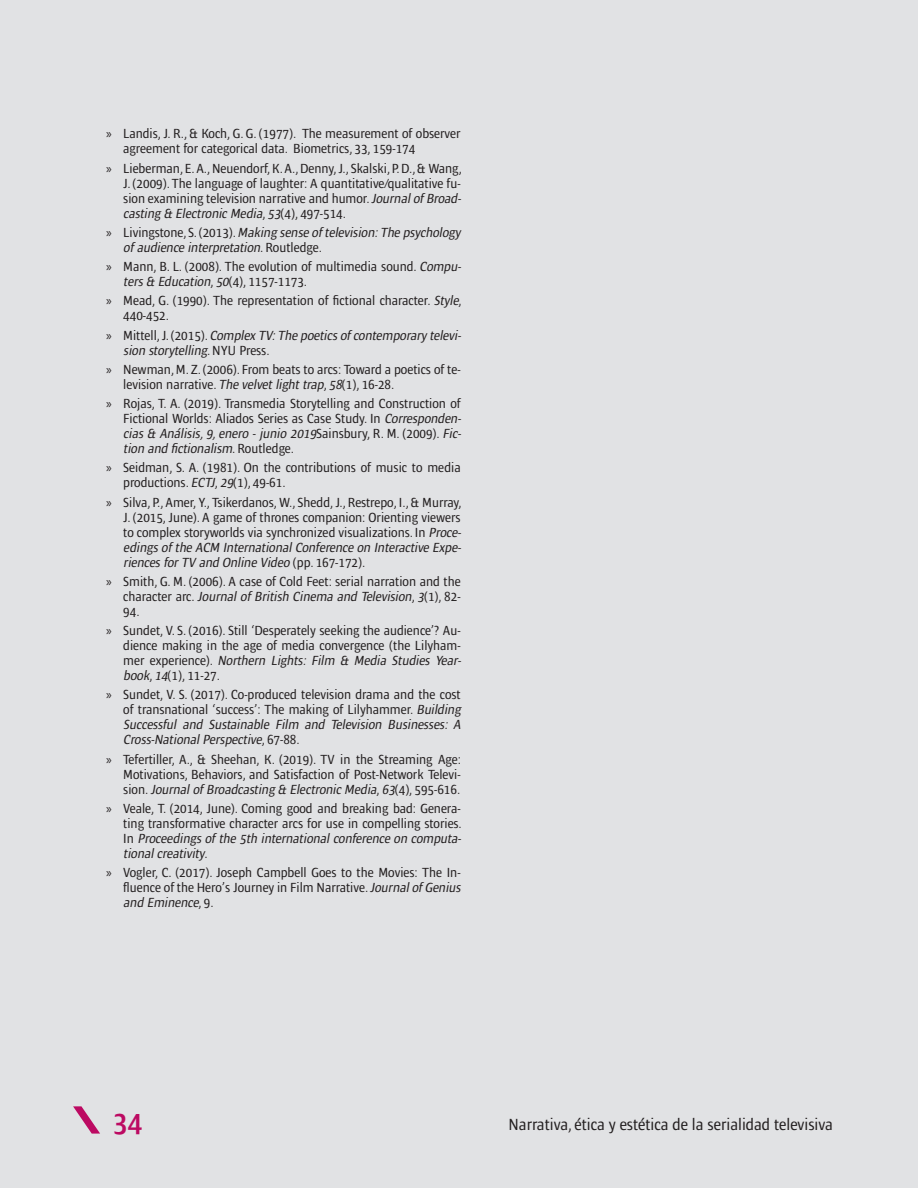
<style>
.page{position:relative;width:918px;height:1188px;background:#e1e2e4}
.page>*{position:absolute;margin:0;border:0;box-sizing:border-box;transform-origin:0 0}
.t1{font:600 condensed 30px "Ardoise Std";color:#bc0a62}
.t2{font:condensed 16.5px "Ardoise Std";color:#231f20}
.t3{font:condensed 13.5px/15px "Ardoise Std";color:#231f20}
.t4{font:italic condensed 13.5px/15px "Ardoise Std";color:#231f20}
.s1{font-family:"Myriad Pro";font-stretch:normal}
.s2{font-style:italic}
.s3{font-family:"Myriad Pro";font-style:normal;font-stretch:normal}
.s4{font-style:normal}
</style>
<div class="page">
<svg style="left:73px;top:1106px;width:27px;height:28px"></svg>
<p class="t3" style="left:123px;top:126px;width:339px;text-indent:-17px"><span class="s1">»</span> Landis, J. R., &amp; Koch, G. G. (1977). The measurement of observer agreement for categorical data. Biometrics, 33, 159-174</p>
<p class="t3" style="left:123px;top:161px;width:342px;text-indent:-17px"><span class="s1">»</span> Lieberman, E. A., Neuendorf, K. A., Denny, J., Skalski, P. D., &amp; Wang, J. (2009). The language of laughter: A quantitative/qualitative fu&shy;sion examining television narrative and humor.<span class="s2">Journalof Broad&shy;casting &amp; Electronic Media</span>, <span class="s2">53</span>( 4 ) , 4 9 7 - 5 1 4 .</p>
<p class="t4" style="left:123px;top:225px;width:341px;text-indent:-17px"><span class="s3">»</span> <span class="s4">L i v i n gst o n e, S . ( 2 0 1 3 ) .</span> Making sense of television:The psychology of audience interpretation<span class="s4">. Ro u t l e d ge .</span></p>
<p class="t3" style="left:123px;top:259px;width:342px;text-indent:-17px"><span class="s1">»</span> Mann, B. L. (2008). The evolution of multimedia sound. <span class="s2">Compu&shy;ters &amp; Education</span>, <span class="s2">50</span>( 4 ) , 1 1 5 7 - 1 1 7 3 .</p>
<p class="t3" style="left:123px;top:293px;width:340px;text-indent:-17px"><span class="s1">»</span> Mead, G. (1990). The representation of fictional character. <span class="s2">Style</span>,<br>440-452.</p>
<p class="t4" style="left:123px;top:328px;width:342px;text-indent:-17px"><span class="s3">»</span> <span class="s4">M i t t e l l , J . ( 2 0 1 5 ) .</span> Complex TV:The poetics of contemporary televi&shy;sion storytelling<span class="s4">. N Y U P re s s .</span></p>
<p class="t3" style="left:123px;top:362px;width:339px;text-indent:-17px"><span class="s1">»</span> Newman, M. Z. (2006). From beats to arcs: Toward a poetics of te&shy;levision narrative. <span class="s2">The velvetlighttrap</span>, <span class="s2">58</span>(1), 16-28.</p>
<p class="t3" style="left:123px;top:396px;width:342px;text-indent:-17px"><span class="s1">»</span> Rojas, T. A. (2019). Transmedia Storytelling and Construction of Fictional Worlds: Aliados Series as Case Study. In <span class="s2">Corresponden&shy;cias &amp; Análisis,9,enero - junio 2019</span>S a i n s b u ry, R . M . ( 2 0 0 9 ) . <span class="s2">Fic&shy;tion and fictionalism</span>. Ro u t l e d ge .</p>
<p class="t3" style="left:123px;top:460px;width:339px;text-indent:-17px"><span class="s1">»</span> Seidman, S. A. (1981). On the contributions of music to media productions. <span class="s2">ECTJ</span>, <span class="s2">29</span>(1), 49-61.</p>
<p class="t3" style="left:123px;top:495px;width:342px;text-indent:-17px"><span class="s1">»</span> Silva, P., Amer, Y., Tsikerdanos, W., Shedd, J., Restrepo, I., &amp; Murray, J. (2015, June). A game of thrones companion: Orienting viewers to complex storyworlds via synchronized visualizations. In <span class="s2">Proce&shy;edings of the ACM InternationalConference on Interactive Expe&shy;riences forTV and Online Video</span> ( p p . 1 6 7 - 1 7 2 ) .</p>
<p class="t3" style="left:123px;top:574px;width:339px;text-align:justify;text-indent:-17px"><span class="s1">»</span> Smith, G. M. (2006). A case of Cold Feet: serial narration and the c h a ra c t e r a rc . <span class="s2">Journal of British Cinema and Television</span>, <span class="s2">3</span>( 1 ) , 8 2 - 94.</p>
<p class="t3" style="left:123px;top:623px;width:342px;text-indent:-17px"><span class="s1">»</span> Sundet, V. S. (2016). Still ‘Desperately seeking the audience’? Au&shy;dience making in the age of media convergence (the Lilyham&shy;m e r ex p e r i e n c e ) . <span class="s2">Northern Lights: Film &amp; Media Studies Year&shy;book</span>, <span class="s2">14</span>(1), 11-27.</p>
<p class="t3" style="left:123px;top:687px;width:342px;text-indent:-17px"><span class="s1">»</span> Sundet, V. S. (2017). Co-produced television drama and the cost of transnational ‘success’: The making of Lilyhammer. <span class="s2">Building Successful and Sustainable Film and Television Businesses: A Cross-NationalPerspective</span>, 6 7 - 8 8 .</p>
<p class="t3" style="left:123px;top:752px;width:339px;text-align:justify;text-indent:-17px"><span class="s1">»</span> Tefertiller, A., &amp; Sheehan, K. (2019). TV in the Streaming Age:<br>Motivations, Behaviors, and Satisfaction of Post-Network Televi&shy;s i o n . <span class="s2">Journalof Broadcasting &amp; Electronic Media</span>, <span class="s2">63</span>( 4 ) , 5 9 5 - 6 1 6 .</p>
<p class="t3" style="left:123px;top:801px;width:342px;text-indent:-17px"><span class="s1">»</span> Veale, T. (2014, June). Coming good and breaking bad: Genera&shy;ting transformative character arcs for use in compelling stories.<br>I n <span class="s2">Proceedings of the 5th international conference on computa&shy;tionalcreativity</span>.</p>
<p class="t3" style="left:123px;top:865px;width:342px;text-indent:-17px"><span class="s1">»</span> Vogler, C. (2017). Joseph Campbell Goes to the Movies: The In&shy;fluence of the Hero’s Journey in Film Narrative.<span class="s2">Journalof Genius and Eminence</span>, 9 .</p>
<h1 class="t1" style="left:113px;top:1104px;width:30px">34</h1>
<p class="t2" style="left:509px;top:1115px;width:326px">Narrativa, ética y estética de la serialidad televisiva</p>
</div>
